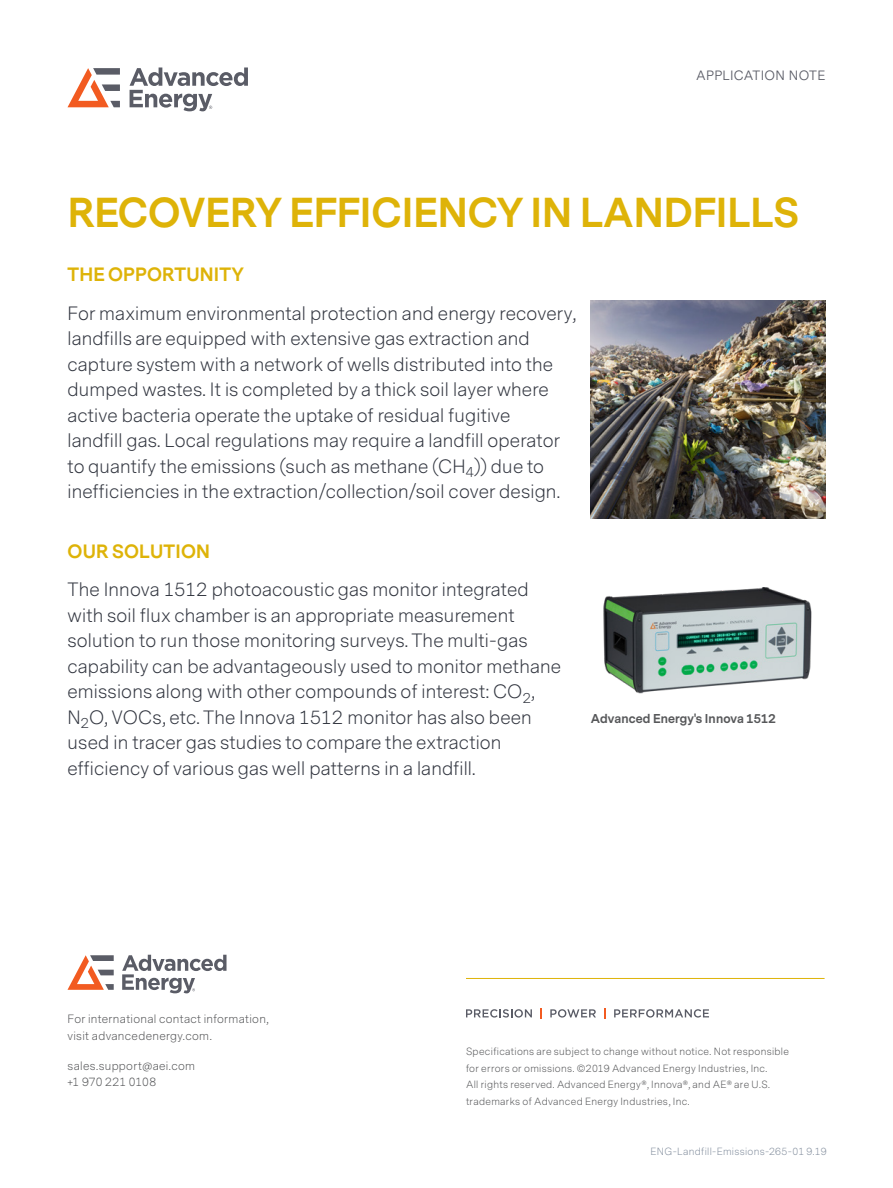
<style>
.page{position:relative;width:893px;height:1188px;background:#fff}
.page>*{position:absolute;margin:0;border:0;box-sizing:border-box;transform-origin:0 0}
.Doc_Title{font:700 39px "Messina Sans";color:#deb308}
.Doc_Subtitle{font:300 18px/25.5px "Messina Sans";letter-spacing:.01em;color:#323640}
.Product_Overview_bod{font:300 18px/25.5px "Messina Sans";letter-spacing:.01em;color:#323640}
.Cover_Heading{font:700 18px "Messina Sans";letter-spacing:.01em;color:#deb308}
.Doc_Subtitle-2{font:13.5px "Messina Sans";letter-spacing:.015em;color:#5a5c66}
.t1{font:700 12px "Messina Sans";letter-spacing:.01em;color:#57585a}
.t2{font:300 11.25px/16.5px "Messina Sans";letter-spacing:.025em;color:#57585a}
.t3{font:300 9.75px/16.5px "Messina Sans";letter-spacing:.03em;color:#57585a}
.t4{font:300 9.75px "Messina Sans";letter-spacing:.03em;color:#85909f}
</style>
<div class="page">
<hr style="left:466px;top:978px;width:359px;height:1px;background:#deb308">
<svg style="left:466px;top:1009px;width:66px;height:9px"></svg>
<svg style="left:550px;top:1009px;width:46px;height:9px"></svg>
<svg style="left:614px;top:1009px;width:95px;height:9px"></svg>
<svg style="left:67px;top:955px;width:47px;height:35px"></svg>
<svg style="left:122px;top:955px;width:104px;height:38px"></svg>
<svg style="left:68px;top:68px;width:52px;height:39px"></svg>
<svg style="left:130px;top:67px;width:118px;height:44px"></svg>
<img style="left:591px;top:300px;width:234px;height:218px">
<img style="left:603px;top:588px;width:209px;height:106px">
<p class="Doc_Subtitle-2" style="left:696px;top:67px;width:131px">APPLICATION NOTE</p>
<p class="Doc_Title" style="left:68px;top:185px;width:733px">RECOVERY EFFICIENCY IN LANDFILLS</p>
<p class="Cover_Heading" style="left:68px;top:262px;width:178px">THE OPPORTUNITY</p>
<p class="Doc_Subtitle" style="left:68px;top:301px;width:510px">For maximum environmental protection and energy recovery, landfills are equipped with extensive gas extraction and capture system with a network of wells distributed into the dumped wastes. It is completed by a thick soil layer where active bacteria operate the uptake of residual fugitive<br>landfill gas. Local regulations may require a landfill operator to quantify the emissions (such as methane (CH<sub>4</sub>)) due to inefficiencies in the extraction/collection/soil cover design.</p>
<p class="Cover_Heading" style="left:68px;top:538px;width:144px">OUR SOLUTION</p>
<p class="Product_Overview_bod" style="left:68px;top:577px;width:495px">The Innova 1512 photoacoustic gas monitor integrated with soil flux chamber is an appropriate measurement solution to run those monitoring surveys. The multi-gas capability can be advantageously used to monitor methane emissions along with other compounds of interest: CO<sub>2</sub>, N<sub>2</sub>O, VOCs, etc. The Innova 1512 monitor has also been used in tracer gas studies to compare the extraction efficiency of various gas well patterns in a landfill.</p>
<p class="t1" style="left:591px;top:711px;width:186px">Advanced Energy's Innova 1512</p>
<p class="t2" style="left:68px;top:1011px;width:203px">For international contact information, visit advancedenergy.com.</p>
<p class="t2" style="left:68px;top:1058px;width:129px">sales.support@aei.com +1 970 221 0108</p>
<p class="t3" style="left:466px;top:1044px;width:324px">Specifications are subject to change without notice. Not responsible for errors or omissions. ©2019 Advanced Energy Industries, Inc.<br>All rights reserved. Advanced Energy®, Innova®, and AE® are U.S. trademarks of Advanced Energy Industries, Inc.</p>
<p class="t4" style="left:651px;top:1145px;width:178px">ENG-Landfill-Emissions-265-01 9.19</p>
</div>
